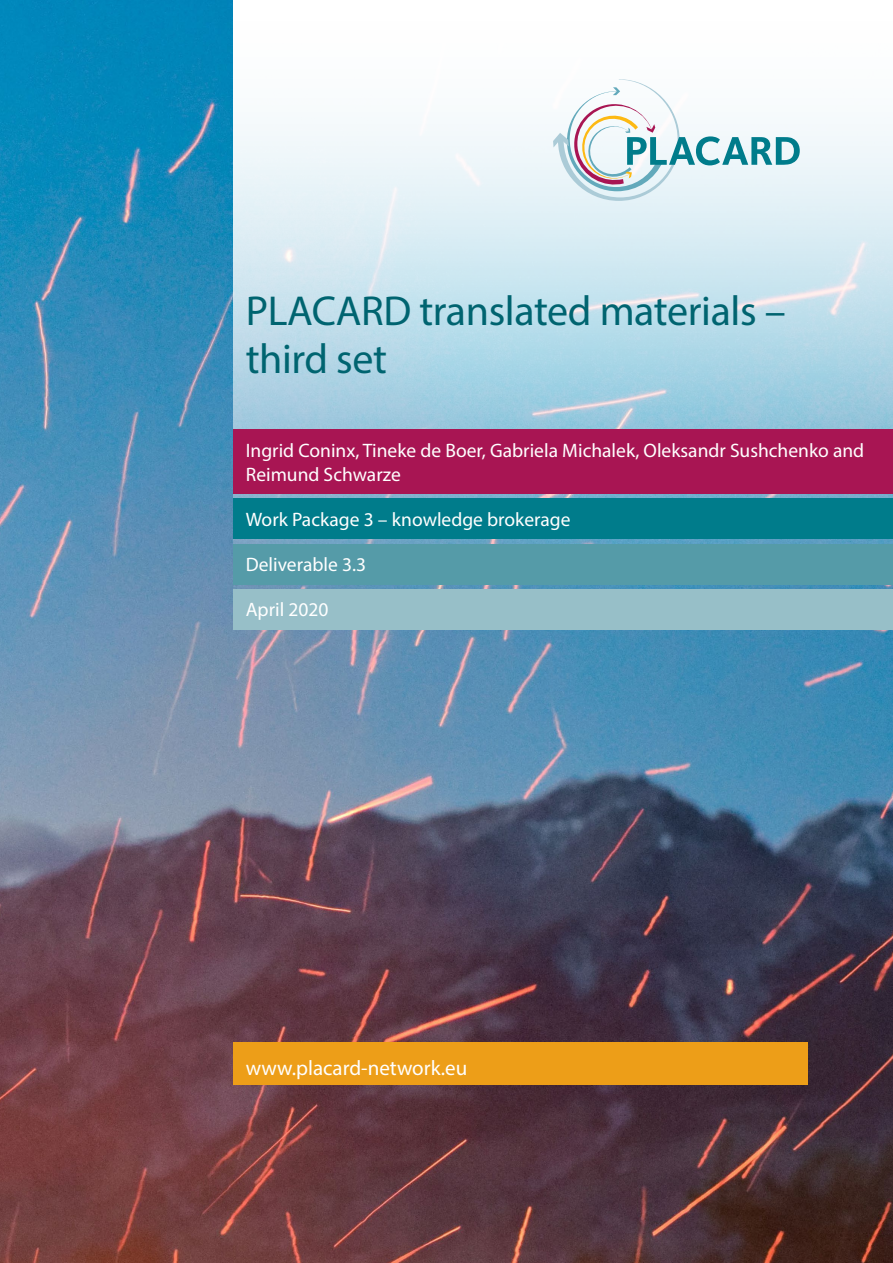
<style>
.page{position:relative;width:893px;height:1263px;background:#fff}
.page>*{position:absolute;margin:0;border:0;box-sizing:border-box;transform-origin:0 0}
.t1{font:42px/48px "Myriad Pro";letter-spacing:-.01em;color:#006470}
.www{font:21px "Myriad Pro";color:#fff}
.authors{font:19.5px/24px "Myriad Pro";color:#fff}
</style>
<div class="page">
<img style="left:0;top:0;width:893px;height:1263px">
<svg style="left:233px;top:0;width:660px;height:589px"></svg>
<svg style="left:553px;top:79px;width:247px;height:122px"></svg>
<div style="left:233px;top:429px;width:660px;height:65px;background:#a81553"></div>
<div style="left:233px;top:498px;width:660px;height:41px;background:#007c8b"></div>
<div style="left:233px;top:544px;width:660px;height:40px;background:#559ba8"></div>
<div style="left:233px;top:589px;width:660px;height:41px;background:#97bfc8"></div>
<div style="left:233px;top:1042px;width:575px;height:43px;background:#ed9e18"></div>
<p class="t1" style="left:246px;top:286px;width:541px">PLACARD translated materials – third set</p>
<p class="authors" style="left:246px;top:438px;width:620px">Ingrid Coninx, Tineke de Boer, Gabriela Michalek, Oleksandr Sushchenko and<br>Reimund Schwarze</p>
<p class="authors" style="left:246px;top:507px;width:326px">Work Package 3 – knowledge brokerage</p>
<p class="authors" style="left:246px;top:552px;width:122px">Deliverable 3.3</p>
<p class="authors" style="left:246px;top:598px;width:84px">April 2020</p>
<p class="www" style="left:246px;top:1055px;width:223px">www.placard-network.eu</p>
</div>
